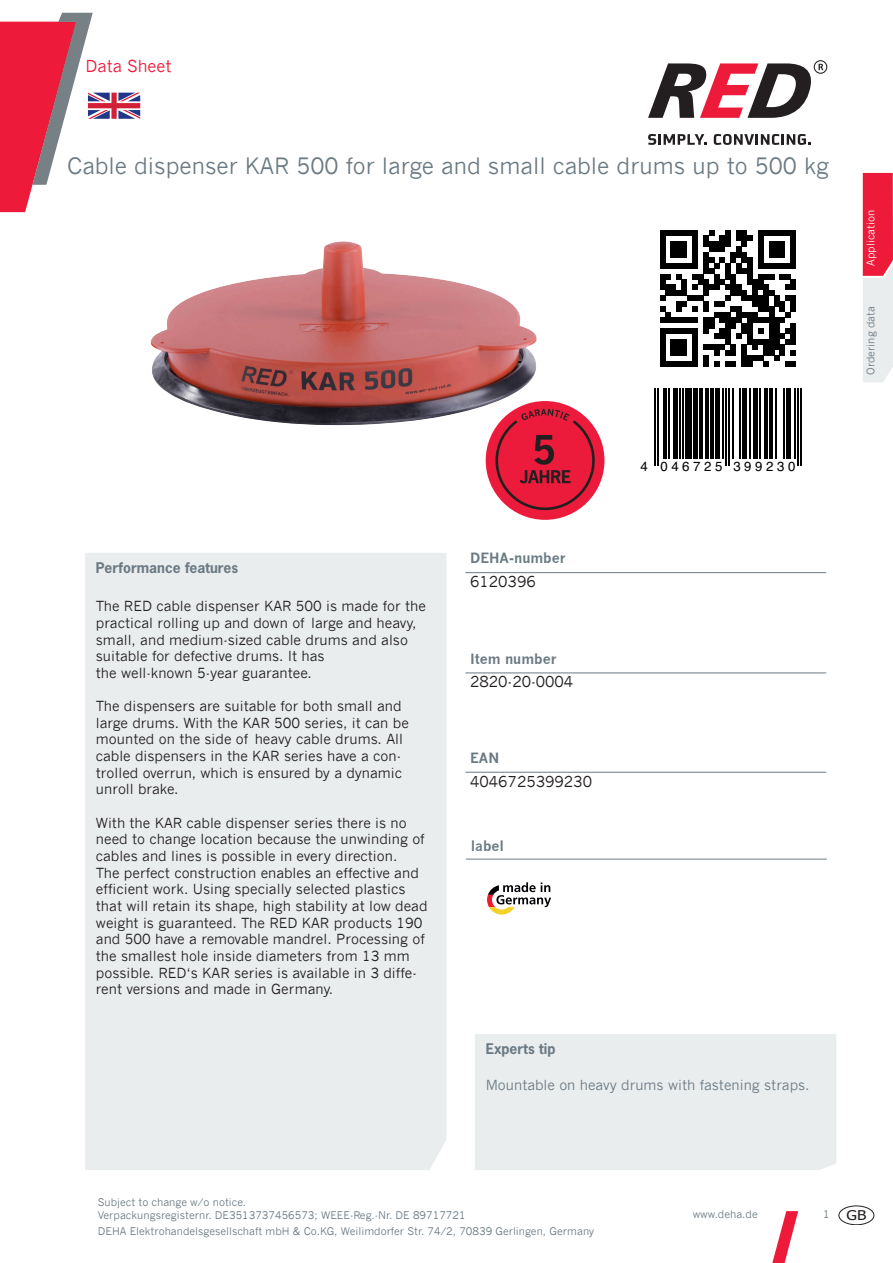
<style>
.page{position:relative;width:893px;height:1263px;background:#fff}
.page>*{position:absolute;margin:0;border:0;box-sizing:border-box;transform-origin:0 0}
.t1{font:22.5px "News Gothic";color:#6b7a83}
.t2{font:16.5px "News Gothic";color:#ed1a3a}
.t3{font:15px "News Gothic";color:#231f20}
.t4{font:13.8px/16.6px "News Gothic";color:#231f20}
.t5{font:13.8px "News Gothic";color:#6b7a83}
.t6{font:700 13.8px "News Gothic";color:#6b7a83}
.t7{font:700 13.8px "News Gothic Std";color:#6b7a83}
.t8{font:13.5px "Tahoma";color:#231f20;scale:1.17 1}
.t9{font:13.2px "Helvetica";letter-spacing:.27em;color:#000}
.t10{font:10.5px/12.6px "News Gothic";color:#6b7a83}
.t11{font:10.5px "News Gothic";color:#fff}
</style>
<div class="page">
<svg style="left:487px;top:882px;width:64px;height:32px"></svg>
<svg style="left:660px;top:230px;width:136px;height:136px"></svg>
<hr style="left:654px;top:388px;width:2px;height:77px;background:#000">
<hr style="left:657px;top:388px;width:2px;height:77px;background:#000">
<hr style="left:663px;top:388px;width:4px;height:71px;background:#000">
<hr style="left:668px;top:388px;width:2px;height:71px;background:#000">
<hr style="left:673px;top:388px;width:4px;height:71px;background:#000">
<hr style="left:679px;top:388px;width:2px;height:71px;background:#000">
<hr style="left:682px;top:388px;width:2px;height:71px;background:#000">
<div style="left:685px;top:388px;width:6px;height:71px;background:#000"></div>
<div style="left:693px;top:388px;width:5px;height:71px;background:#000"></div>
<hr style="left:699px;top:388px;width:3px;height:71px;background:#000">
<hr style="left:705px;top:388px;width:3px;height:71px;background:#000">
<hr style="left:710px;top:388px;width:3px;height:71px;background:#000">
<hr style="left:715px;top:388px;width:4px;height:71px;background:#000">
<hr style="left:722px;top:388px;width:2px;height:71px;background:#000">
<hr style="left:726px;top:388px;width:1px;height:77px;background:#000">
<hr style="left:729px;top:388px;width:1px;height:77px;background:#000">
<hr style="left:732px;top:388px;width:1px;height:71px;background:#000">
<hr style="left:739px;top:388px;width:2px;height:71px;background:#000">
<hr style="left:743px;top:388px;width:4px;height:71px;background:#000">
<hr style="left:749px;top:388px;width:1px;height:71px;background:#000">
<div style="left:753px;top:388px;width:5px;height:71px;background:#000"></div>
<hr style="left:760px;top:388px;width:1px;height:71px;background:#000">
<hr style="left:764px;top:388px;width:3px;height:71px;background:#000">
<hr style="left:769px;top:388px;width:3px;height:71px;background:#000">
<hr style="left:775px;top:388px;width:2px;height:71px;background:#000">
<hr style="left:783px;top:388px;width:1px;height:71px;background:#000">
<div style="left:786px;top:388px;width:5px;height:71px;background:#000"></div>
<hr style="left:794px;top:388px;width:1px;height:71px;background:#000">
<hr style="left:797px;top:388px;width:1px;height:77px;background:#000">
<hr style="left:800px;top:388px;width:2px;height:77px;background:#000">
<div style="left:85px;top:553px;width:361px;height:617px;background:#eaedee"></div>
<div style="left:96px;top:601px;width:340px;height:551px;background:#eaedee"></div>
<hr style="left:465px;top:572px;width:361px;height:1px;background:#6b7a83">
<hr style="left:465px;top:672px;width:361px;height:1px;background:#6b7a83">
<hr style="left:465px;top:772px;width:361px;height:1px;background:#6b7a83">
<hr style="left:466px;top:859px;width:361px;height:1px;background:#6b7a83">
<div style="left:475px;top:1034px;width:361px;height:136px;background:#eaedee"></div>
<div style="left:486px;top:1079px;width:340px;height:47px;background:#eaedee"></div>
<img style="left:150px;top:241px;width:387px;height:185px">
<div style="left:486px;top:401px;width:118px;height:119px;background:#ec1b3b;border-radius:50%"></div>
<svg style="left:495px;top:409px;width:100px;height:101px"></svg>
<svg style="left:648px;top:60px;width:179px;height:58px"></svg>
<svg style="left:648px;top:134px;width:59px;height:11px"></svg>
<svg style="left:714px;top:134px;width:97px;height:11px"></svg>
<svg style="left:772px;top:1211px;width:26px;height:52px"></svg>
<svg style="left:0;top:12px;width:140px;height:200px"></svg>
<svg style="left:863px;top:173px;width:30px;height:209px;background:#eb8898"></svg>
<div style="left:839px;top:1206px;width:35px;height:19px;border:1px solid #231f20;border-radius:50%"></div>
<p class="t2" style="left:85px;top:56px;width:88px">Data Sheet</p>
<h1 class="t1" style="left:67px;top:153px;width:763px">Cable dispenser KAR 500 for large and small cable drums up to 500 kg</h1>
<p class="t7" style="left:96px;top:559px;width:144px">Performance features</p>
<p class="t4" style="left:96px;top:598px;width:331px">The RED cable dispenser KAR 500 is made for the practical rolling up and down of large and heavy, small, and medium-sized cable drums and also suitable for defective drums. It has<br>the well-known 5-year guarantee.</p>
<p class="t4" style="left:96px;top:698px;width:314px">The dispensers are suitable for both small and large drums. With the KAR 500 series, it can be mounted on the side of heavy cable drums. All cable dispensers in the KAR series have a con&shy;trolled overrun, which is ensured by a dynamic unroll brake.</p>
<p class="t4" style="left:96px;top:814px;width:333px">With the KAR cable dispenser series there is no need to change location because the unwinding of cables and lines is possible in every direction.<br>The perfect construction enables an effective and efficient work. Using specially selected plastics that will retain its shape, high stability at low dead weight is guaranteed. The RED KAR products 190 and 500 have a removable mandrel. Processing of the smallest hole inside diameters from 13 mm possible. RED‘s KAR series is available in 3 diffe&shy;rent versions and made in Germany.</p>
<p class="t6" style="left:470px;top:550px;width:97px">DEHA-number</p>
<p class="t3" style="left:470px;top:573px;width:67px">6120396</p>
<p class="t6" style="left:470px;top:650px;width:88px">Item number</p>
<p class="t3" style="left:470px;top:672px;width:105px">2820-20-0004</p>
<p class="t6" style="left:470px;top:750px;width:31px">EAN</p>
<p class="t3" style="left:470px;top:772px;width:123px">4046725399230</p>
<p class="t6" style="left:471px;top:837px;width:35px">label</p>
<p class="t9" style="left:640px;top:456px;width:156px">4 046725 399230</p>
<p class="t7" style="left:486px;top:1040px;width:71px">Experts tip</p>
<p class="t5" style="left:486px;top:1076px;width:325px">Mountable on heavy drums with fastening straps.</p>
<p class="t11" style="left:864px;top:266px;width:57px;rotate:-90deg">Application</p>
<p class="t10" style="left:864px;top:375px;width:70px;rotate:-90deg">Ordering data</p>
<p class="t10" style="left:98px;top:1196px;width:369px">Subject to change w/o notice.<br>Verpackungsregisternr. DE3513737456573; WEEE-Reg.-Nr. DE 89717721</p>
<p class="t10" style="left:98px;top:1225px;width:498px">DEHA Elektrohandelsgesellschaft mbH &amp; Co.KG, Weilimdorfer Str. 74/2, 70839 Gerlingen, Germany</p>
<p class="t10" style="left:693px;top:1208px;width:67px">www.deha.de</p>
<p class="t10" style="left:823px;top:1208px;width:8px">1</p>
<p class="t8" style="left:847px;top:1206px;width:18px">GB</p>
</div>
